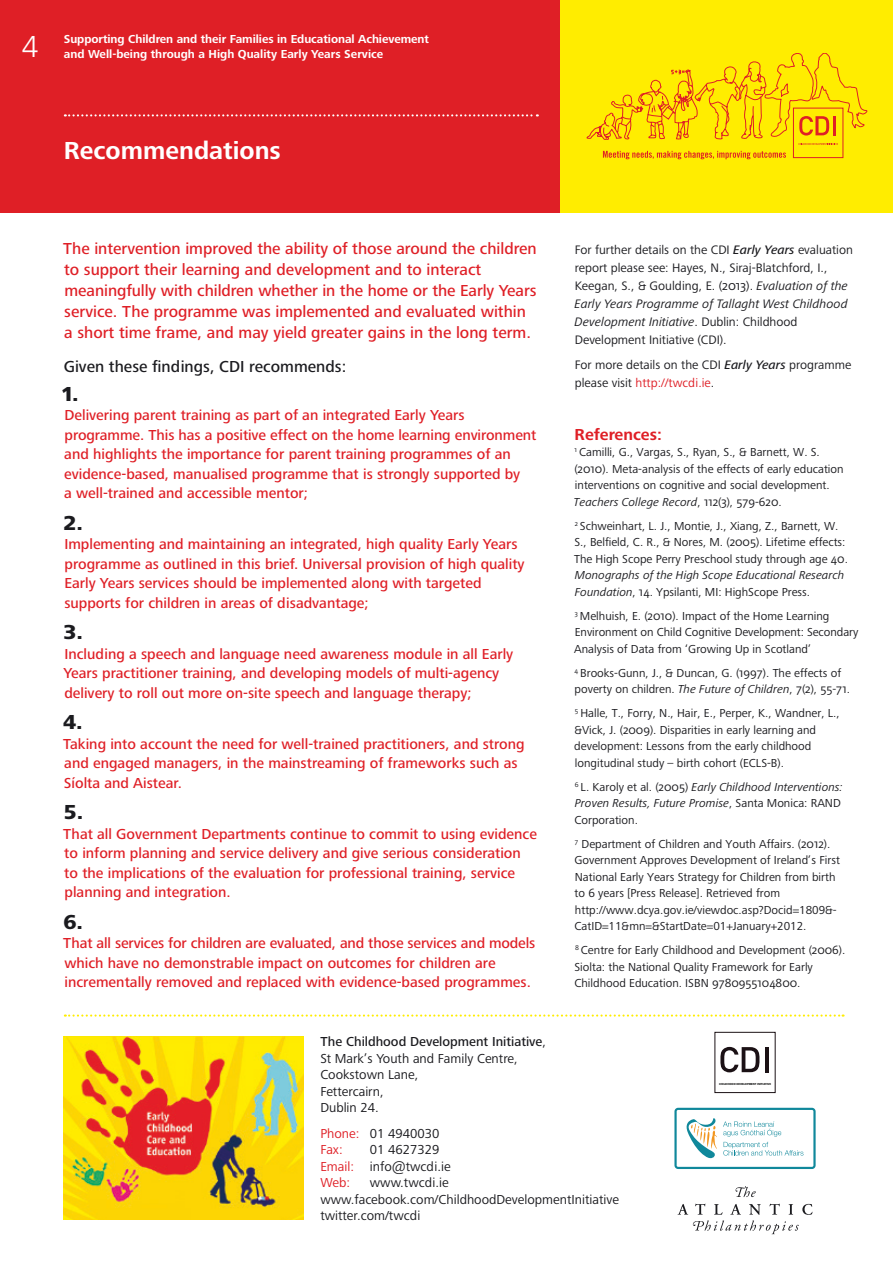
<style>
.page{position:relative;width:893px;height:1263px;background:#fff}
.page>*{position:absolute;margin:0;border:0;box-sizing:border-box;transform-origin:0 0}
.t1{font:300 31.5px "Frutiger Next Pro";color:#fff}
.t2{font:700 25.5px "Frutiger Next Pro";color:#fff}
.t3{font:800 21px "Frutiger Next Pro";color:#1b1b1f}
.t4{font:500 16.5px/21px "Frutiger Next Pro";color:#df1f26}
.t5{font:500 16.5px "Frutiger Next Pro";color:#1b1b1f}
.t6{font:700 16.5px "Frutiger Next Pro";color:#df1f26}
.t7{font:500 15px/19.5px "Frutiger Next Pro";color:#df1f26}
.t8{font:13.5px/16.5px "Frutiger Next Pro";color:#1b1b1f}
.t9{font:13.5px/16.5px "Frutiger Next Pro";color:#df1f26}
.t10{font:12.75px/18px "Frutiger Next Pro";color:#1b1b1f}
.t11{font:12px/16.5px "Frutiger Next Pro";color:#1b1b1f}
.t12{font:italic 12px/16.5px "Frutiger Next Pro";color:#1b1b1f}
.t13{font:700 12px/15px "Frutiger Next Pro";letter-spacing:-.005em;color:#fff}
.t14{font:700 3px "Myriad Pro";color:#050606}
.s1{font-weight:500;font-style:italic}
.s2{font-style:italic}
.s3{color:#df1f26}
.s4{font-style:normal}
.s5{font-weight:500}
.s6{color:#1b1b1f}
</style>
<div class="page">
<div style="left:0;top:0;width:893px;height:213px;background:#df1f26"></div>
<div style="left:560px;top:0;width:333px;height:213px;background:#ffed00"></div>
<svg style="left:65px;top:114px;width:473px;height:2px"></svg>
<img style="left:64px;top:1036px;width:239px;height:184px">
<div style="left:714px;top:1032px;width:62px;height:61px;border:1px solid #1b1115"></div>
<svg style="left:720px;top:1047px;width:40px;height:25px"></svg>
<hr style="left:765px;top:1047px;width:4px;height:25px;background:#1b1115">
<svg style="left:674px;top:1108px;width:142px;height:61px"></svg>
<svg style="left:736px;top:1186px;width:20px;height:11px"></svg>
<svg style="left:678px;top:1204px;width:134px;height:30px"></svg>
<svg style="left:603px;top:151px;width:183px;height:8px"></svg>
<div style="left:793px;top:108px;width:50px;height:50px;border:1px solid #df1f26"></div>
<svg style="left:587px;top:53px;width:280px;height:92px"></svg>
<svg style="left:65px;top:1014px;width:779px;height:3px"></svg>
<h1 class="t1" style="left:22px;top:28px;width:18px">4</h1>
<p class="t13" style="left:64px;top:31px;width:367px">Supporting Children and their Families in Educational Achievement and Well-being through a High Quality Early Years Service</p>
<h2 class="t2" style="left:64px;top:136px;width:219px">Recommendations</h2>
<p class="t4" style="left:63px;top:238px;width:475px">The intervention improved the ability of those around the children to support their learning and development and to interact meaningfully with children whether in the home or the Early Years service. The programme was implemented and evaluated within a short time frame, and may yield greater gains in the long term.</p>
<p class="t5" style="left:64px;top:357px;width:284px">Given these findings, CDI recommends:</p>
<h3 class="t3" style="left:62px;top:381px;width:18px">1.</h3>
<p class="t7" style="left:64px;top:405px;width:474px">Delivering parent training as part of an integrated Early Years programme. This has a positive effect on the home learning environment and highlights the importance for parent training programmes of an evidence-based, manualised programme that is strongly supported by<br>a well-trained and accessible mentor;</p>
<h3 class="t3" style="left:64px;top:510px;width:21px">2.</h3>
<p class="t7" style="left:64px;top:534px;width:462px">Implementing and maintaining an integrated, high quality Early Years programme as outlined in this brief. Universal provision of high quality Early Years services should be implemented along with targeted supports for children in areas of disadvantage;</p>
<h3 class="t3" style="left:64px;top:620px;width:21px">3.</h3>
<p class="t7" style="left:63px;top:644px;width:451px">Including a speech and language need awareness module in all Early<br>Years practitioner training, and developing models of multi-agency delivery to roll out more on-site speech and language therapy;</p>
<h3 class="t3" style="left:63px;top:710px;width:21px">4.</h3>
<p class="t7" style="left:63px;top:734px;width:463px">Taking into account the need for well-trained practitioners, and strong and engaged managers, in the mainstreaming of frameworks such as<br>Síolta and Aistear.</p>
<h3 class="t3" style="left:64px;top:800px;width:21px">5.</h3>
<p class="t7" style="left:63px;top:824px;width:475px">That all Government Departments continue to commit to using evidence to inform planning and service delivery and give serious consideration to the implications of the evaluation for professional training, service planning and integration.</p>
<h3 class="t3" style="left:63px;top:909px;width:21px">6.</h3>
<p class="t7" style="left:63px;top:933px;width:474px">That all services for children are evaluated, and those services and models which have no demonstrable impact on outcomes for children are incrementally removed and replaced with evidence-based programmes.</p>
<p class="t10" style="left:575px;top:240px;width:280px">For further details on the CDI <span class="s1">Early Years</span> evaluation report please see: Hayes, N., Siraj-Blatchford, I., Keegan, S., &amp; Goulding, E. (2013). <span class="s2">Evaluation of the Early Years Programme of Tallaght West Childhood Development Initiative</span>. Dublin: Childhood Development Initiative (CDI).</p>
<p class="t10" style="left:575px;top:356px;width:278px">For more details on the CDI <span class="s1">Early Years</span> programme please visit <span class="s3">http://twcdi.ie</span>.</p>
<p class="t6" style="left:575px;top:425px;width:89px">References:</p>
<p class="t11" style="left:574px;top:444px;width:271px"><sup>1</sup> Camilli, G., Vargas, S., Ryan, S., &amp; Barnett, W. S. (2010). Meta-analysis of the effects of early education interventions on cognitive and social development.<br><span class="s2">Teachers College Record</span>, 112(3), 579-620.</p>
<p class="t11" style="left:574px;top:517px;width:275px"><sup>2</sup> Schweinhart, L. J., Montie, J., Xiang, Z., Barnett, W.<br>S., Belfield, C. R., &amp; Nores, M. (2005). Lifetime effects:<br>The High Scope Perry Preschool study through age 40.</p>
<p class="t12" style="left:575px;top:567px;width:271px">Monographs of the High Scope Educational Research<br>Foundation<span class="s4">, 14. Ypsilanti, MI: HighScope Press.</span></p>
<p class="t11" style="left:574px;top:607px;width:286px"><sup>3</sup> Melhuish, E. (2010). Impact of the Home Learning<br>Environment on Child Cognitive Development: Secondary<br>Analysis of Data from ‘Growing Up in Scotland’</p>
<p class="t11" style="left:575px;top:664px;width:277px"><sup>4</sup> Brooks-Gunn, J., &amp; Duncan, G. (1997). The effects of poverty on children. <span class="s2">The Future of Children</span>, 7(2), 55-71.</p>
<p class="t11" style="left:574px;top:705px;width:267px"><sup>5</sup> Halle, T., Forry, N., Hair, E., Perper, K., Wandner, L., &amp;Vick, J. (2009). Disparities in early learning and development: Lessons from the early childhood longitudinal study – birth cohort (ECLS-B).</p>
<p class="t12" style="left:574px;top:778px;width:270px"><sup>6</sup> <span class="s4">L. Karoly et al. (2005)</span> Early Childhood Interventions:<br>Proven Results, Future Promise<span class="s4">, Santa Monica: RAND<br>Corporation.</span></p>
<p class="t11" style="left:574px;top:835px;width:267px"><sup>7</sup> Department of Children and Youth Affairs. (2012).<br>Government Approves Development of Ireland’s First National Early Years Strategy for Children from birth to 6 years [Press Release]. Retrieved from http://www.dcya.gov.ie/viewdoc.asp?Docid=1809&amp;- CatID=11&amp;mn=&amp;StartDate=01+January+2012.</p>
<p class="t11" style="left:574px;top:942px;width:272px"><sup>8</sup> Centre for Early Childhood and Development (2006).<br>Siolta: the National Quality Framework for Early<br>Childhood Education. ISBN 9780955104800.</p>
<p class="t8" style="left:320px;top:1033px;width:227px"><span class="s5">The Childhood Development Initiative</span>,<br>St Mark’s Youth and Family Centre,<br>Cookstown Lane,<br>Fettercairn,<br>Dublin 24.</p>
<p class="t9" style="left:320px;top:1125px;width:121px">Phone: <span class="s6">01 4940030<br></span>Fax:</p>
<p class="t8" style="left:320px;top:1141px;width:132px;text-indent:50px">01 4627329<br><span class="s3">Email:</span> info@twcdi.ie<br><span class="s3">Web:</span></p>
<p class="t8" style="left:320px;top:1174px;width:300px;text-indent:50px">www.twcdi.ie www.facebook.com/ChildhoodDevelopmentInitiative twitter.com/twcdi</p>
<p class="t14" style="left:719px;top:1081px;width:53px">CHILDHOOD DEVELOPMENT INITIATIVE</p>
</div>
